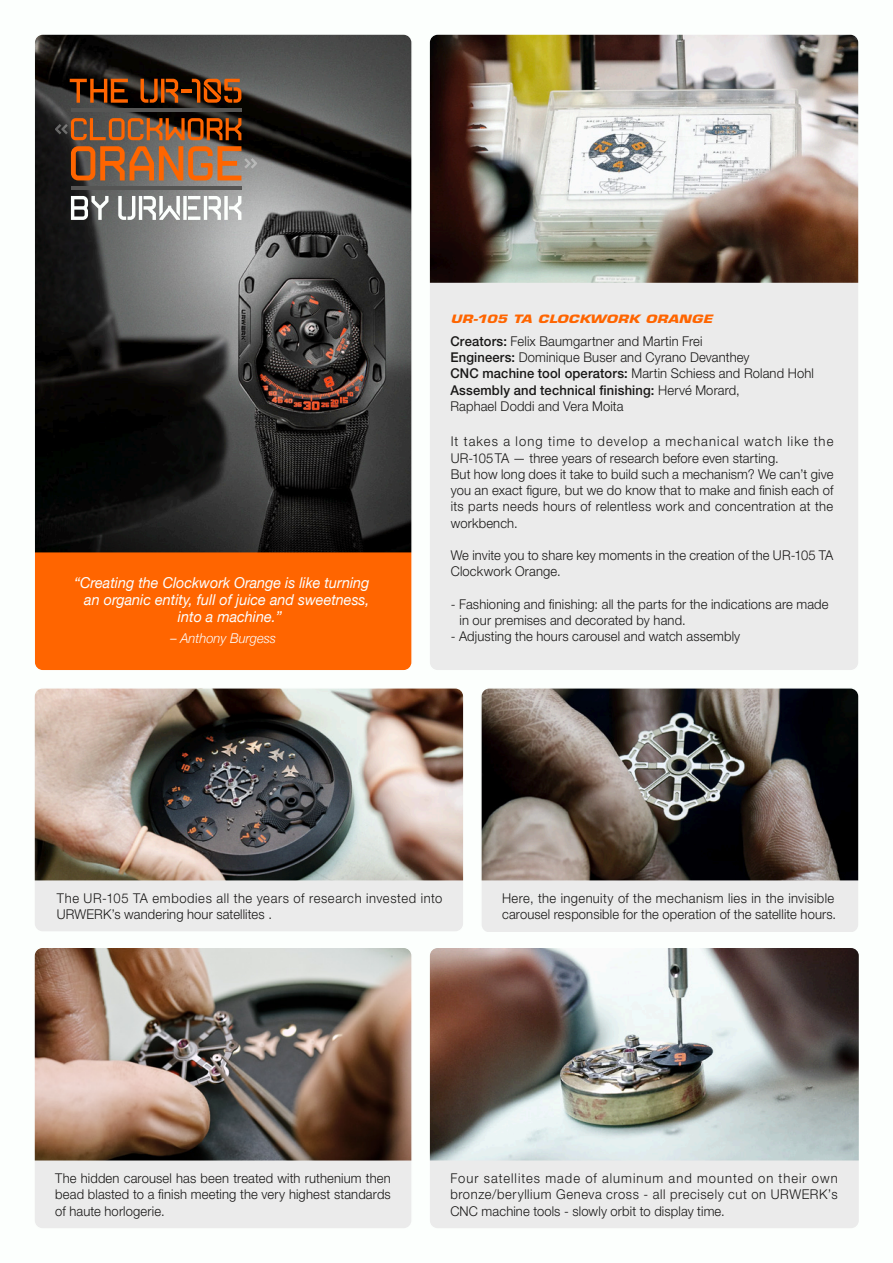
<style>
.page{position:relative;width:893px;height:1263px;background:#fff}
.page>*{position:absolute;margin:0;border:0;box-sizing:border-box;transform-origin:0 0}
.t1{font:italic 15px "Helvetica Neue";color:#fcffff;scale:.96 1}
.t2{font:300 13.5px/16.2px "Helvetica Neue LT Pro";letter-spacing:.01em;color:#181716;scale:.96 1}
.t3{font:300 13.5px/16.2px "Helvetica Neue LT Pro";letter-spacing:.035em;color:#181716;scale:.96 1}
.t4{font:italic 300 13.5px "Helvetica Neue";color:#fcffff;scale:.96 1}
.t5{font:italic 700 11.25px "Eurostile";letter-spacing:.025em;color:#ff6500;scale:1.28 1}
.s1{font-weight:500}
</style>
<div class="page">
<div style="left:34px;top:552px;width:378px;height:119px;background:#ff6500"></div>
<img style="left:36px;top:36px;width:374px;height:516px">
<svg style="left:70px;top:79px;width:58px;height:24px"></svg>
<svg style="left:141px;top:79px;width:100px;height:24px;background:#77380d"></svg>
<svg style="left:55px;top:118px;width:186px;height:22px;background:#834b25"></svg>
<svg style="left:71px;top:146px;width:186px;height:34px;background:#aa6c42"></svg>
<svg style="left:71px;top:196px;width:37px;height:24px"></svg>
<svg style="left:118px;top:196px;width:62px;height:24px"></svg>
<svg style="left:183px;top:196px;width:4px;height:24px"></svg>
<svg style="left:188px;top:196px;width:53px;height:24px"></svg>
<hr style="left:71px;top:109px;width:170px;height:3px;background:#555554">
<hr style="left:71px;top:187px;width:170px;height:3px;background:#555554">
<div style="left:33px;top:33px;width:380px;height:638px;border:2px solid #fcfffd;border-radius:9px"></div>
<div style="left:429px;top:283px;width:430px;height:388px;background:#ebebeb"></div>
<img style="left:431px;top:36px;width:426px;height:247px">
<div style="left:428px;top:33px;width:432px;height:638px;border:2px solid #fcfffd;border-radius:9px"></div>
<div style="left:34px;top:880px;width:430px;height:52px;background:#ebebeb"></div>
<img style="left:36px;top:690px;width:426px;height:190px">
<div style="left:33px;top:687px;width:432px;height:246px;border:2px solid #fcfffd;border-radius:9px"></div>
<div style="left:481px;top:880px;width:378px;height:52px;background:#ebebeb"></div>
<img style="left:483px;top:690px;width:374px;height:190px">
<div style="left:480px;top:687px;width:380px;height:247px;border:2px solid #fcfffd;border-radius:9px"></div>
<div style="left:429px;top:1160px;width:430px;height:69px;background:#ebebeb"></div>
<img style="left:431px;top:949px;width:426px;height:211px">
<div style="left:428px;top:946px;width:432px;height:284px;border:2px solid #fcfffd;border-radius:9px"></div>
<div style="left:34px;top:1160px;width:378px;height:69px;background:#ebebeb"></div>
<img style="left:36px;top:949px;width:374px;height:211px">
<div style="left:33px;top:946px;width:380px;height:284px;border:2px solid #fcfffd;border-radius:9px"></div>
<p class="t1" style="left:74px;top:572px;width:309px">“Creating the Clockwork Orange is like turning</p>
<p class="t1" style="left:84px;top:589px;width:299px">an organic entity, full of juice and sweetness,</p>
<p class="t1" style="left:178px;top:606px;width:110px">into a machine.”</p>
<p class="t4" style="left:170px;top:628px;width:112px">– Anthony Burgess</p>
<p class="t5" style="left:450px;top:311px;width:206px">UR-105 TA CLOCKWORK ORANGE</p>
<p class="t2" style="left:450px;top:333px;width:380px"><span class="s1">Creators:</span> Felix Baumgartner and Martin Frei<br><span class="s1">Engineers:</span> Dominique Buser and Cyrano Devanthey<br><span class="s1">CNC machine tool operators:</span> Martin Schiess and Roland Hohl <span class="s1">Assembly and technical finishing:</span> Hervé Morard,<br>Raphael Doddi and Vera Moita</p>
<p class="t2" style="left:451px;top:433px;width:400px">It takes a long time to develop a mechanical watch like the UR-105TA — three years of research before even starting.<br>But how long does it take to build such a mechanism? We can’t give you an exact figure, but we do know that to make and finish each of its parts needs hours of relentless work and concentration at the workbench.</p>
<p class="t2" style="left:451px;top:547px;width:400px">We invite you to share key moments in the creation of the UR-105 TA<br>Clockwork Orange.</p>
<p class="t2" style="left:459px;top:595px;width:386px;text-indent:-9px">- Fashioning and finishing: all the parts for the indications are made in our premises and decorated by hand.</p>
<p class="t2" style="left:451px;top:628px;width:303px">- Adjusting the hours carousel and watch assembly</p>
<p class="t3" style="left:57px;top:890px;width:403px">The UR-105 TA embodies all the years of research invested into<br>URWERK’s wandering hour satellites .</p>
<p class="t2" style="left:502px;top:890px;width:350px">Here, the ingenuity of the mechanism lies in the invisible carousel responsible for the operation of the satellite hours.</p>
<p class="t2" style="left:55px;top:1170px;width:351px;text-align:justify">The hidden carousel has been treated with ruthenium then bead blasted to a finish meeting the very highest standards of haute horlogerie.</p>
<p class="t2" style="left:450px;top:1170px;width:405px;text-align:justify">Four satellites made of aluminum and mounted on their own bronze/beryllium Geneva cross - all precisely cut on URWERK’s CNC machine tools - slowly orbit to display time.</p>
</div>
